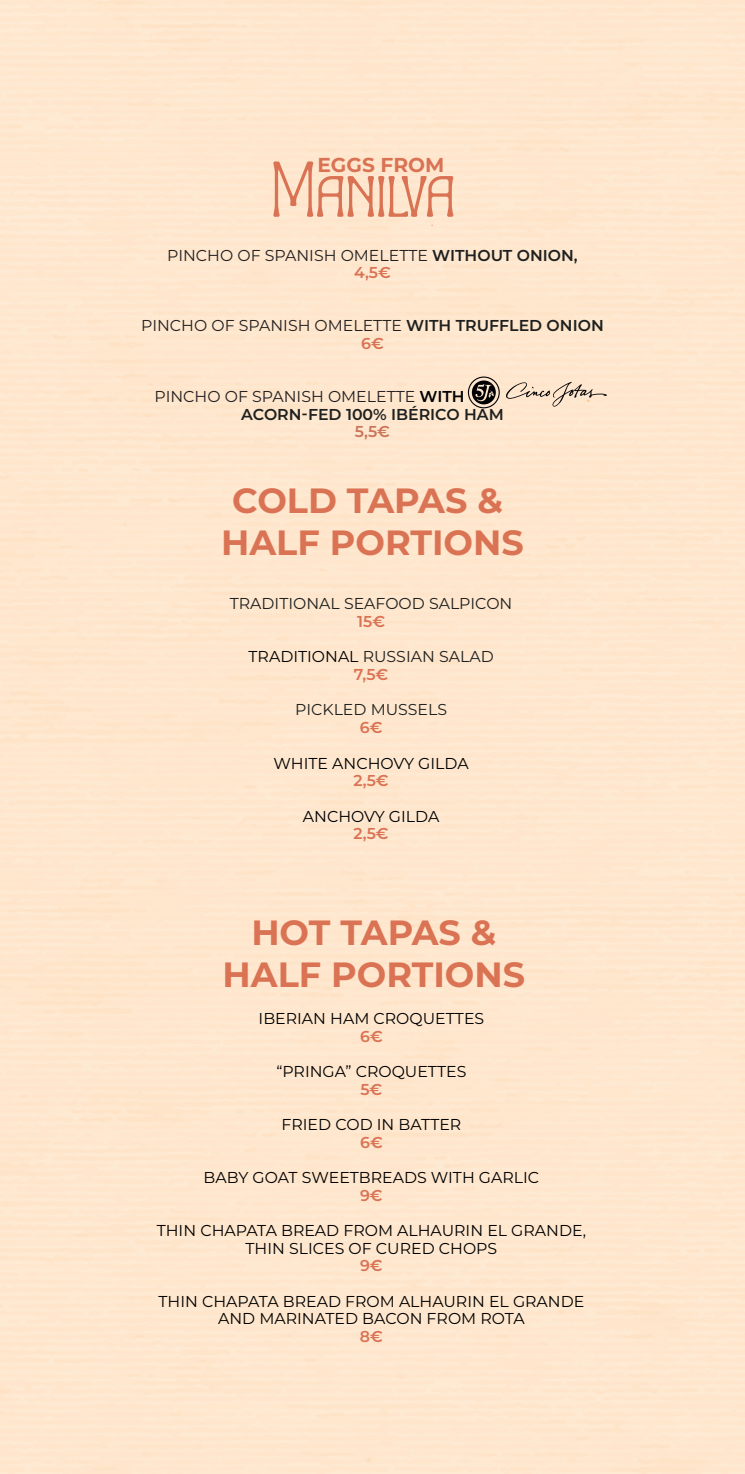
<style>
.page{position:relative;width:745px;height:1474px;background:#fff}
.page>*{position:absolute;margin:0;border:0;box-sizing:border-box;transform-origin:0 0}
.t1{font:63px "Lordranga";letter-spacing:.01em;color:#da7354}
.t2{font:700 35px/42px "Montserrat";color:#da7354;text-align:center}
.t3{font:700 20.12px "Montserrat";color:#da7354}
.t4{font:15.75px/17.7px "Montserrat";color:#000;text-align:center}
.t5{font:15.75px/17.7px "Montserrat";color:#231f20;text-align:center}
.t6{font:15.75px/17.7px "Montserrat";color:#1e201f;text-align:center}
.t7{font:600 15.75px "Montserrat";color:#da7354}
.t8{font:600 15.75px "Montserrat";color:#1e201f}
.t9{font:600 15.75px "Montserrat";color:#ca755a}
.t10{font:600 15.75px "Montserrat";color:#fcc890}
.s1{font-weight:600;color:#1e201f}
.s2{font-weight:600;color:#da7354}
.s3{font-weight:600;color:#000001}
.s4{color:#000}
</style>
<div class="page">
<div style="left:0;top:0;width:744px;height:1196px;background:#fee7cd"></div>
<svg style="left:467px;top:376px;width:139px;height:32px;background:#d4c0ab"></svg>
<p class="t3" style="left:317px;top:150px;width:128px">EGGS FROM</p>
<h1 class="t1" style="left:270px;top:145px;width:184px">Manilva</h1>
<p class="t5" style="left:167px;top:246px;width:412px">PINCHO OF SPANISH OMELETTE <span class="s1">WITHOUT ONION,<br></span><span class="s2">4,5€</span></p>
<p class="t5" style="left:141px;top:316px;width:464px">PINCHO OF SPANISH OMELETTE <span class="s1">WITH TRUFFLED ONION<br></span><span class="s2">6€</span></p>
<p class="t5" style="left:154px;top:387px;width:311px">PINCHO OF SPANISH OMELETTE <span class="s3">WITH</span></p>
<p class="t10" style="left:586px;top:385px;width:5px">.</p>
<p class="t8" style="left:241px;top:403px;width:264px">ACORN-FED 100% IBÉRICO HAM</p>
<p class="t9" style="left:355px;top:421px;width:37px">5,5€</p>
<h2 class="t2" style="left:221px;top:477px;width:304px">COLD TAPAS &amp;<br>HALF PORTIONS</h2>
<p class="t6" style="left:230px;top:594px;width:284px">TRADITIONAL SEAFOOD SALPICON</p>
<p class="t7" style="left:357px;top:610px;width:30px">15€</p>
<p class="t6" style="left:248px;top:647px;width:246px"><span class="s4">TRADITIONAL</span> RUSSIAN SALAD<br><span class="s2">7,5€</span></p>
<p class="t6" style="left:295px;top:700px;width:153px">PICKLED MUSSELS</p>
<p class="t7" style="left:359px;top:716px;width:24px">6€</p>
<p class="t4" style="left:273px;top:753px;width:196px">WHITE ANCHOVY GILDA</p>
<p class="t7" style="left:353px;top:769px;width:37px">2,5€</p>
<p class="t4" style="left:303px;top:806px;width:138px">ANCHOVY GILDA</p>
<p class="t7" style="left:353px;top:822px;width:37px">2,5€</p>
<h2 class="t2" style="left:222px;top:909px;width:304px">HOT TAPAS &amp;<br>HALF PORTIONS</h2>
<p class="t4" style="left:258px;top:1008px;width:227px">IBERIAN HAM CROQUETTES</p>
<p class="t7" style="left:360px;top:1024px;width:24px">6€</p>
<p class="t4" style="left:276px;top:1061px;width:191px">“PRINGA” CROQUETTES</p>
<p class="t7" style="left:360px;top:1077px;width:24px">5€</p>
<p class="t4" style="left:281px;top:1114px;width:181px">FRIED COD IN BATTER</p>
<p class="t7" style="left:360px;top:1130px;width:24px">6€</p>
<p class="t4" style="left:203px;top:1167px;width:337px">BABY GOAT SWEETBREADS WITH GARLIC</p>
<p class="t7" style="left:360px;top:1183px;width:24px">9€</p>
<p class="t4" style="left:157px;top:1220px;width:430px">THIN CHAPATA BREAD FROM ALHAURIN EL GRANDE,<br>THIN SLICES OF CURED CHOPS</p>
<p class="t7" style="left:360px;top:1254px;width:24px">9€</p>
<p class="t4" style="left:158px;top:1291px;width:427px">THIN CHAPATA BREAD FROM ALHAURIN EL GRANDE<br>AND MARINATED BACON FROM ROTA</p>
<p class="t7" style="left:359px;top:1325px;width:25px">8€</p>
</div>
